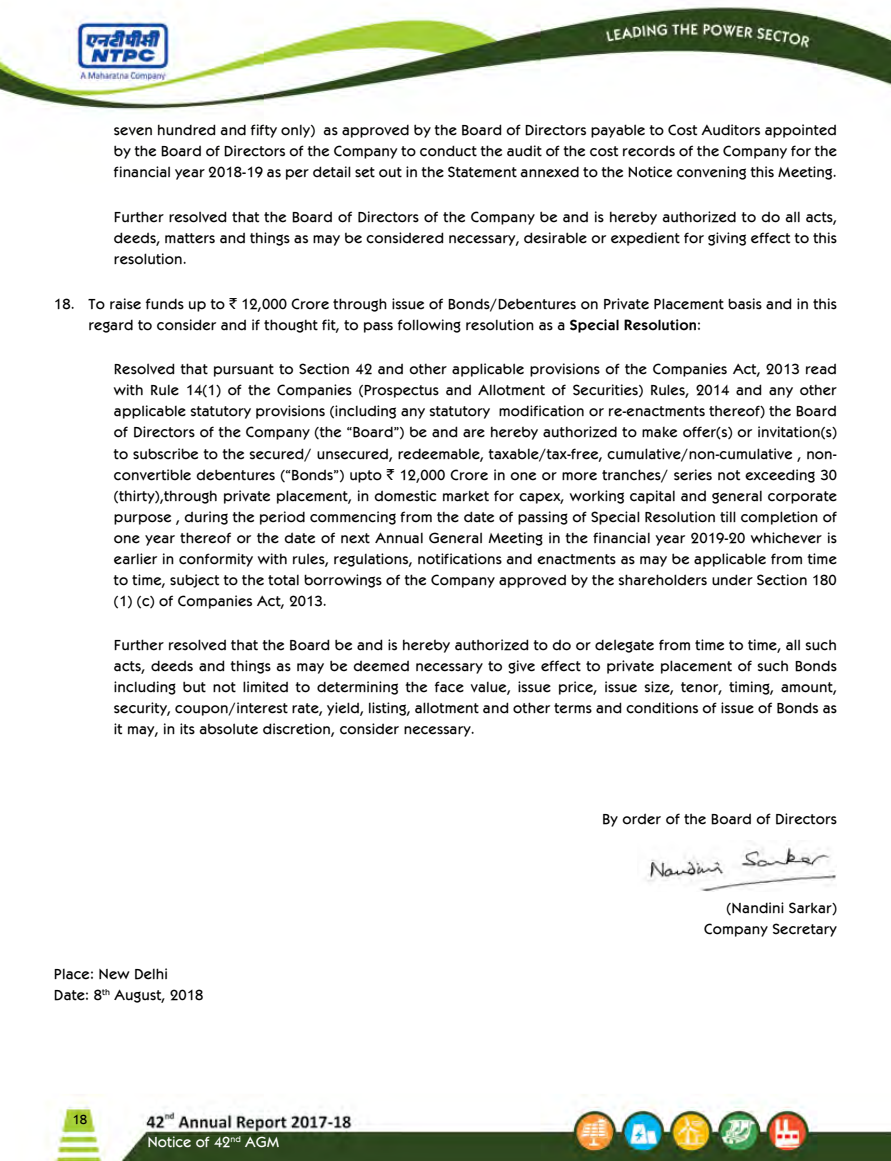
<style>
.page{position:relative;width:891px;height:1161px;background:#fff}
.page>*{position:absolute;margin:0;border:0;box-sizing:border-box;transform-origin:0 0}
.t1{font:15px/21px "Kabob";letter-spacing:.01em;color:#000;text-align:justify}
.t2{font:15px "Kabob";color:#fff}
.t3{font:13.5px "Kabob";color:#000}
.s1{font-family:"Rupee Foradian"}
.s2{font-weight:700}
</style>
<div class="page">
<img style="left:0;top:6px;width:891px;height:1155px">
<img style="left:638px;top:840px;width:199px;height:52px">
<p class="t1" style="left:114px;top:119px;width:725px">seven hundred and fifty only) as approved by the Board of Directors payable to Cost Auditors appointed by the Board of Directors of the Company to conduct the audit of the cost records of the Company for the financial year 2018-19 as per detail set out in the Statement annexed to the Notice convening this Meeting.</p>
<p class="t1" style="left:114px;top:206px;width:725px">Further resolved that the Board of Directors of the Company be and is hereby authorized to do all acts, deeds, matters and things as may be considered necessary, desirable or expedient for giving effect to this resolution.</p>
<p class="t1" style="left:88px;top:293px;width:750px;text-indent:-35px">18. To raise funds up to <span class="s1">`</span> 12,000 Crore through issue of Bonds/Debentures on Private Placement basis and in this regard to consider and if thought fit, to pass following resolution as a <span class="s2">Special Resolution</span>:</p>
<p class="t1" style="left:114px;top:359px;width:725px">Resolved that pursuant to Section 42 and other applicable provisions of the Companies Act, 2013 read with Rule 14(1) of the Companies (Prospectus and Allotment of Securities) Rules, 2014 and any other applicable statutory provisions (including any statutory modification or re-enactments thereof) the Board of Directors of the Company (the “Board”) be and are hereby authorized to make offer(s) or invitation(s) to subscribe to the secured/ unsecured, redeemable, taxable/tax-free, cumulative/non-cumulative , non&shy;convertible debentures (“Bonds”) upto <span class="s1">`</span> 12,000 Crore in one or more tranches/ series not exceeding 30 (thirty),through private placement, in domestic market for capex, working capital and general corporate purpose , during the period commencing from the date of passing of Special Resolution till completion of one year thereof or the date of next Annual General Meeting in the financial year 2019-20 whichever is earlier in conformity with rules, regulations, notifications and enactments as may be applicable from time to time, subject to the total borrowings of the Company approved by the shareholders under Section 180 (1) (c) of Companies Act, 2013.</p>
<p class="t1" style="left:114px;top:634px;width:725px">Further resolved that the Board be and is hereby authorized to do or delegate from time to time, all such acts, deeds and things as may be deemed necessary to give effect to private placement of such Bonds including but not limited to determining the face value, issue price, issue size, tenor, timing, amount, security, coupon/interest rate, yield, listing, allotment and other terms and conditions of issue of Bonds as it may, in its absolute discretion, consider necessary.</p>
<p class="t1" style="left:602px;top:808px;width:236px">By order of the Board of Directors</p>
<p class="t1" style="left:54px;top:963px;width:151px">Place: New Delhi<br>Date: 8<sup>th</sup> August, 2018</p>
<p class="t3" style="left:73px;top:1112px;width:16px">18</p>
<p class="t2" style="left:147px;top:1133px;width:133px">Notice of 42<sup>nd</sup> AGM</p>
<p class="t1" style="left:704px;top:898px;width:134px;text-align:right">(Nandini Sarkar)<br>Company Secretary</p>
</div>
